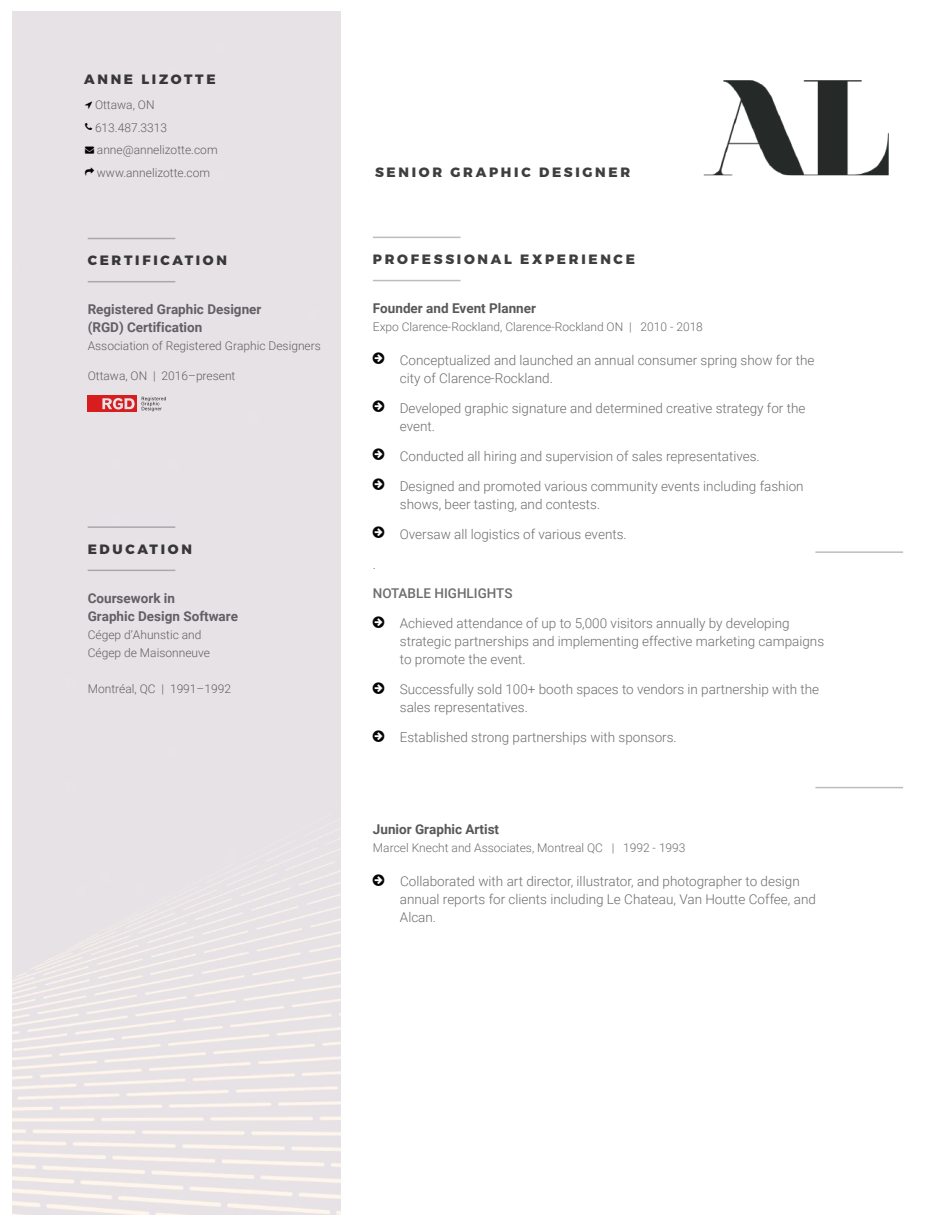
<style>
.page{position:relative;width:945px;height:1215px;background:#fff}
.page>*{position:absolute;margin:0;border:0;box-sizing:border-box;transform-origin:0 0}
.t1{font:300 13.5px/18px "Roboto";color:#6c6d70}
.t2{font:800 13.5px "Montserrat";letter-spacing:.2em;color:#3e3e3f}
.t3{font:700 13.5px/18px "Roboto";color:#6c6d70}
.t4{font:700 13.5px "Roboto";color:#57585a}
.t5{font:500 13.5px "Roboto";color:#6c6d70}
.t6{font:300 12px/22.5px "Roboto";color:#6c6d70}
.s1{color:#040503}
</style>
<div class="page">
<hr style="left:373px;top:237px;width:88px;height:1px;background:#bcbdc0">
<hr style="left:373px;top:280px;width:88px;height:1px;background:#bcbdc0">
<hr style="left:815px;top:787px;width:88px;height:1px;background:#bcbdc0">
<hr style="left:815px;top:551px;width:88px;height:2px;background:#bcbdc0">
<div style="left:12px;top:12px;width:328px;height:1203px;background:#e7e2e6"></div>
<img style="left:703px;top:80px;width:186px;height:96px">
<svg style="left:85px;top:101px;width:7px;height:7px"></svg>
<svg style="left:85px;top:123px;width:7px;height:7px"></svg>
<svg style="left:85px;top:168px;width:9px;height:8px"></svg>
<p class="t2" style="left:84px;top:71px;width:133px">ANNE LIZOTTE</p>
<p class="t6" style="left:95px;top:93px;width:74px">Ottawa, ON<br>613.487.3313</p>
<p class="t6" style="left:85px;top:138px;width:134px;text-align:center"><span class="s1">→</span> anne@annelizotte.com www.annelizotte.com</p>
<p class="t2" style="left:88px;top:252px;width:141px">CERTIFICATION</p>
<p class="t3" style="left:88px;top:299px;width:175px">Registered Graphic Designer (RGD) Certification</p>
<p class="t6" style="left:88px;top:334px;width:235px">Association of Registered Graphic Designers</p>
<p class="t6" style="left:88px;top:364px;width:149px">Ottawa, ON | 2016–present</p>
<p class="t2" style="left:88px;top:540px;width:106px">EDUCATION</p>
<p class="t3" style="left:88px;top:588px;width:152px">Coursework in<br>Graphic Design Software</p>
<p class="t6" style="left:88px;top:625px;width:124px;line-height:18px">Cégep d’Ahunstic and<br>Cégep de Maisonneuve</p>
<p class="t6" style="left:88px;top:677px;width:145px">Montréal, QC | 1991–1992</p>
<p class="t2" style="left:375px;top:164px;width:257px">SENIOR GRAPHIC DESIGNER</p>
<p class="t2" style="left:373px;top:251px;width:263px">PROFESSIONAL EXPERIENCE</p>
<p class="t4" style="left:373px;top:298px;width:165px">Founder and Event Planner</p>
<p class="t6" style="left:373px;top:315px;width:332px">Expo Clarence-Rockland, Clarence-Rockland ON | 2010 - 2018</p>
<p class="t1" style="left:400px;top:350px;width:416px">Conceptualized and launched an annual consumer spring show for the city of Clarence-Rockland.</p>
<p class="t1" style="left:400px;top:398px;width:407px">Developed graphic signature and determined creative strategy for the event.</p>
<p class="t1" style="left:400px;top:446px;width:362px">Conducted all hiring and supervision of sales representatives.</p>
<p class="t1" style="left:400px;top:476px;width:406px">Designed and promoted various community events including fashion shows, beer tasting, and contests.</p>
<p class="t1" style="left:400px;top:524px;width:229px">Oversaw all logistics of various events.</p>
<p class="t1" style="left:373px;top:554px;width:5px">.</p>
<p class="t5" style="left:373px;top:584px;width:141px">NOTABLE HIGHLIGHTS</p>
<p class="t1" style="left:400px;top:614px;width:426px">Achieved attendance of up to 5,000 visitors annually by developing strategic partnerships and implementing effective marketing campaigns to promote the event.</p>
<p class="t1" style="left:400px;top:680px;width:421px">Successfully sold 100+ booth spaces to vendors in partnership with the sales representatives.</p>
<p class="t1" style="left:400px;top:728px;width:279px">Established strong partnerships with sponsors.</p>
<p class="t4" style="left:373px;top:820px;width:128px">Junior Graphic Artist</p>
<p class="t6" style="left:373px;top:836px;width:314px">Marcel Knecht and Associates, Montreal QC | 1992 - 1993</p>
<p class="t1" style="left:400px;top:872px;width:418px">Collaborated with art director, illustrator, and photographer to design annual reports for clients including Le Chateau, Van Houtte Coffee, and<br>Alcan.</p>
</div>
